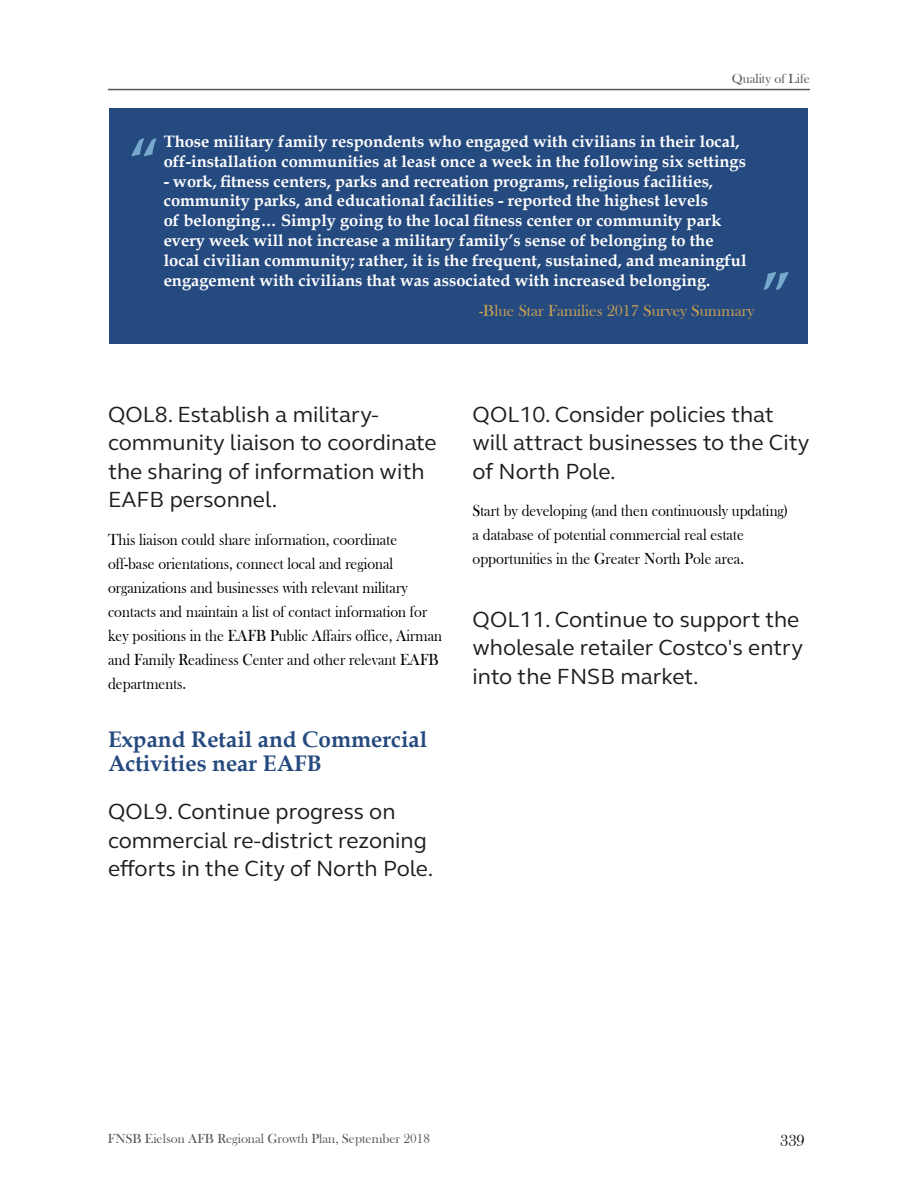
<style>
.page{position:relative;width:918px;height:1188px;background:#fff}
.page>*{position:absolute;margin:0;border:0;box-sizing:border-box;transform-origin:0 0}
.t1{font:700 60px "Book Antiqua";color:#77a9cc}
.t2{font:22.5px/28.5px "FS Elliot Pro";color:#1d1d1d}
.t3{font:700 22.5px/24px "Book Antiqua";color:#254a7f}
.t4{font:700 16.5px/19.8px "Book Antiqua";color:#fff}
.t5{font:16.5px/24px "Bask Old Face";color:#000;scale:.92 1}
.t6{font:16.5px "Bask Old Face";color:#c99f53}
.t7{font:16.5px "Bask Old Face";color:#000}
.t8{font:13.5px "Bask Old Face";color:#55575a}
</style>
<div class="page">
<hr style="left:108px;top:89px;width:702px;height:1px;background:#55575a">
<div style="left:110px;top:108px;width:698px;height:236px;background:#254a7f"></div>
<p class="t8" style="left:732px;top:71px;width:80px">Quality of Life</p>
<p class="t4" style="left:164px;top:131px;width:584px">Those military family respondents who engaged with civilians in their local, off-installation communities at least once a week in the following six settings</p>
<p class="t4" style="left:164px;top:171px;width:584px">- work, fitness centers, parks and recreation programs, religious facilities, community parks, and educational facilities - reported the highest levels<br>of belonging… Simply going to the local fitness center or community park every week will not increase a military family’s sense of belonging to the local civilian community; rather, it is the frequent, sustained, and meaningful engagement with civilians that was associated with increased belonging.</p>
<p class="t6" style="left:479px;top:302px;width:277px">-Blue Star Families 2017 Survey Summary</p>
<h1 class="t1" style="left:129px;top:120px;width:31px">“</h1>
<h1 class="t1" style="left:761px;top:254px;width:32px">”</h1>
<h2 class="t2" style="left:108px;top:399px;width:330px">QOL8. Establish a military&shy;community liaison to coordinate the sharing of information with<br>EAFB personnel.</h2>
<p class="t5" style="left:108px;top:528px;width:365px">This liaison could share information, coordinate off-base orientations, connect local and regional organizations and businesses with relevant military contacts and maintain a list of contact information for key positions in the EAFB Public Affairs office, Airman and Family Readiness Center and other relevant EAFB departments.</p>
<h2 class="t3" style="left:108px;top:727px;width:321px">Expand Retail and Commercial<br>Activities near EAFB</h2>
<h2 class="t2" style="left:108px;top:797px;width:327px">QOL9. Continue progress on commercial re-district rezoning efforts in the City of North Pole.</h2>
<h2 class="t2" style="left:472px;top:399px;width:339px">QOL10. Consider policies that will attract businesses to the City of North Pole.</h2>
<p class="t5" style="left:472px;top:499px;width:345px">Start by developing (and then continuously updating) a database of potential commercial real estate opportunities in the Greater North Pole area.</p>
<h2 class="t2" style="left:472px;top:604px;width:332px">QOL11. Continue to support the wholesale retailer Costco's entry into the FNSB market.</h2>
<p class="t8" style="left:108px;top:1131px;width:324px">FNSB Eielson AFB Regional Growth Plan, September 2018</p>
<p class="t7" style="left:780px;top:1132px;width:26px">339</p>
</div>
